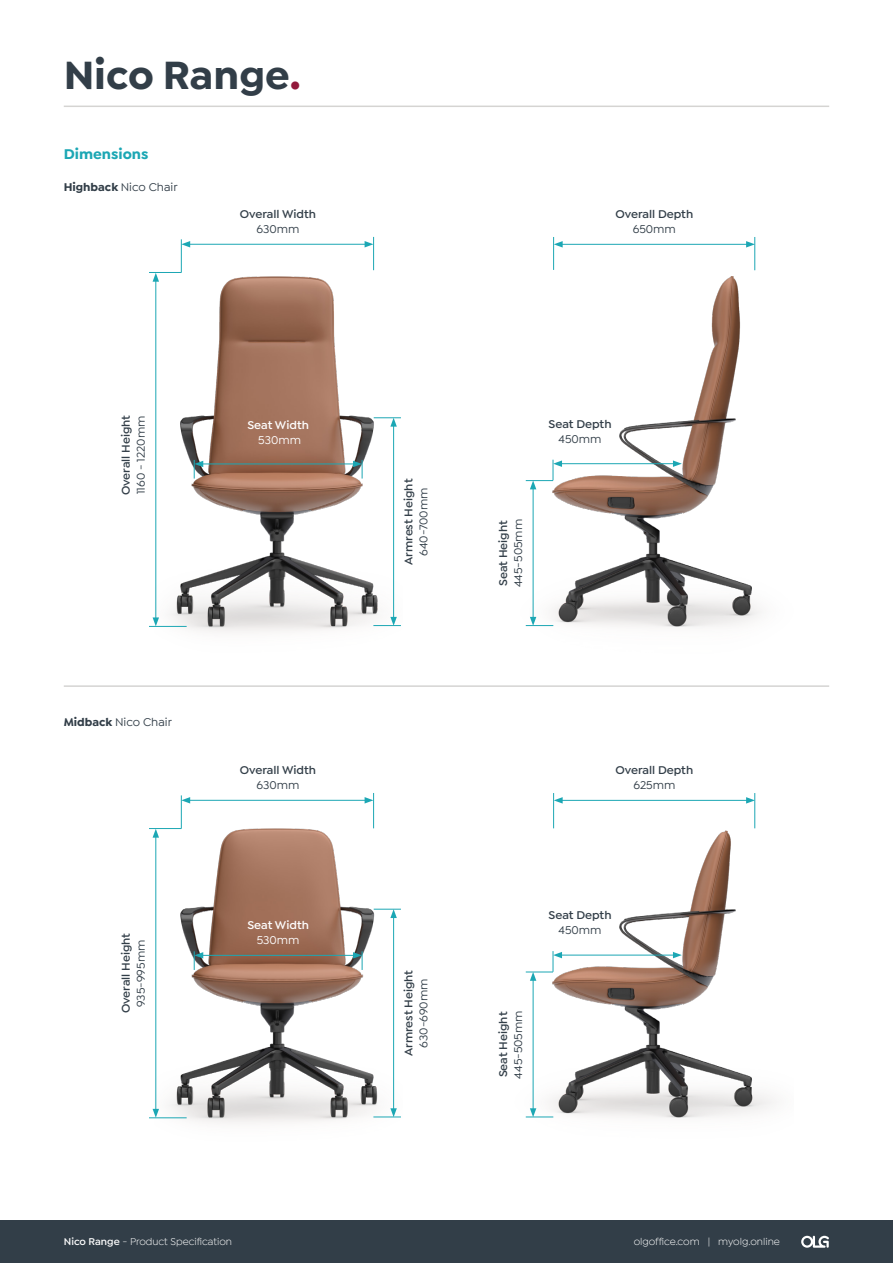
<style>
.page{position:relative;width:893px;height:1263px;background:#fff}
.page>*{position:absolute;margin:0;border:0;box-sizing:border-box;transform-origin:0 0}
.t1{font:700 42px "Isidora Sans";color:#323e48}
.t2{font:700 15px "Isidora Sans";color:#1ca7b4}
.t3{font:600 12px/15px "Isidora Sans";color:#323e48;text-align:center}
.t4{font:500 12px "Isidora Sans";color:#323e48}
.t5{font:600 12px/15px "Isidora Sans";color:#fff;text-align:center}
.t6{font:10.5px "Isidora Sans";color:#fff}
.s1{color:#93193b}
.s2{font-weight:700}
.s3{font-weight:500}
.s4{font-weight:600}
</style>
<div class="page">
<hr style="left:64px;top:106px;width:765px;height:1px;background:#d5d4d2">
<hr style="left:64px;top:685px;width:765px;height:2px;background:#d5d4d2">
<img style="left:156px;top:276px;width:245px;height:357px">
<img style="left:525px;top:276px;width:236px;height:351px">
<img style="left:154px;top:828px;width:247px;height:295px">
<img style="left:525px;top:828px;width:250px;height:290px">
<hr style="left:188px;top:244px;width:179px;height:1px;background:#1ca7b4">
<svg style="left:365px;top:241px;width:8px;height:6px"></svg>
<svg style="left:182px;top:241px;width:8px;height:6px"></svg>
<hr style="left:181px;top:239px;width:1px;height:33px;background:#1ca7b4">
<hr style="left:155px;top:279px;width:1px;height:341px;background:#1ca7b4">
<svg style="left:153px;top:273px;width:6px;height:9px"></svg>
<svg style="left:153px;top:617px;width:6px;height:9px"></svg>
<hr style="left:149px;top:272px;width:33px;height:1px;background:#1ca7b4">
<hr style="left:149px;top:626px;width:38px;height:1px;background:#1ca7b4">
<hr style="left:201px;top:464px;width:154px;height:1px;background:#1ca7b4">
<svg style="left:353px;top:460px;width:10px;height:18px"></svg>
<svg style="left:194px;top:460px;width:9px;height:18px"></svg>
<hr style="left:373px;top:237px;width:1px;height:33px;background:#1ca7b4">
<hr style="left:560px;top:244px;width:188px;height:1px;background:#1ca7b4">
<svg style="left:746px;top:241px;width:8px;height:7px"></svg>
<svg style="left:554px;top:241px;width:9px;height:7px"></svg>
<hr style="left:553px;top:237px;width:1px;height:33px;background:#1ca7b4">
<hr style="left:754px;top:237px;width:1px;height:33px;background:#1ca7b4">
<hr style="left:533px;top:487px;width:1px;height:132px;background:#1ca7b4">
<svg style="left:526px;top:617px;width:27px;height:9px"></svg>
<hr style="left:560px;top:463px;width:115px;height:1px;background:#1ca7b4">
<svg style="left:673px;top:460px;width:9px;height:7px"></svg>
<svg style="left:526px;top:460px;width:36px;height:29px"></svg>
<hr style="left:393px;top:424px;width:1px;height:195px;background:#1ca7b4">
<svg style="left:374px;top:417px;width:27px;height:10px"></svg>
<svg style="left:373px;top:617px;width:28px;height:9px"></svg>
<hr style="left:188px;top:800px;width:179px;height:1px;background:#1ca7b4">
<svg style="left:365px;top:797px;width:8px;height:6px"></svg>
<svg style="left:182px;top:797px;width:8px;height:6px"></svg>
<hr style="left:181px;top:795px;width:1px;height:33px;background:#1ca7b4">
<hr style="left:155px;top:835px;width:1px;height:276px;background:#1ca7b4">
<svg style="left:153px;top:829px;width:6px;height:9px"></svg>
<svg style="left:153px;top:1109px;width:6px;height:8px"></svg>
<hr style="left:149px;top:828px;width:33px;height:1px;background:#1ca7b4">
<hr style="left:149px;top:1117px;width:38px;height:1px;background:#1ca7b4">
<hr style="left:201px;top:955px;width:154px;height:1px;background:#1ca7b4">
<svg style="left:353px;top:951px;width:10px;height:19px"></svg>
<svg style="left:194px;top:951px;width:9px;height:19px"></svg>
<hr style="left:373px;top:793px;width:1px;height:35px;background:#1ca7b4">
<hr style="left:560px;top:800px;width:188px;height:1px;background:#1ca7b4">
<svg style="left:746px;top:797px;width:8px;height:6px"></svg>
<svg style="left:554px;top:797px;width:9px;height:6px"></svg>
<hr style="left:553px;top:793px;width:1px;height:35px;background:#1ca7b4">
<hr style="left:754px;top:793px;width:1px;height:35px;background:#1ca7b4">
<hr style="left:533px;top:978px;width:1px;height:133px;background:#1ca7b4">
<svg style="left:526px;top:1108px;width:27px;height:10px"></svg>
<hr style="left:560px;top:955px;width:115px;height:1px;background:#1ca7b4">
<svg style="left:673px;top:952px;width:9px;height:6px"></svg>
<svg style="left:526px;top:951px;width:36px;height:30px"></svg>
<hr style="left:393px;top:915px;width:1px;height:196px;background:#1ca7b4">
<svg style="left:374px;top:909px;width:27px;height:9px"></svg>
<svg style="left:373px;top:1108px;width:28px;height:10px"></svg>
<div style="left:0;top:1220px;width:893px;height:43px;background:#323e48"></div>
<svg style="left:801px;top:1236px;width:28px;height:12px"></svg>
<h1 class="t1" style="left:64px;top:49px;width:238px">Nico Range<span class="s1">.</span></h1>
<p class="t2" style="left:64px;top:145px;width:86px">Dimensions</p>
<p class="t4" style="left:64px;top:180px;width:115px"><span class="s2">Highback</span> Nico Chair</p>
<p class="t3" style="left:240px;top:207px;width:78px">Overall Width<br><span class="s3">630mm</span></p>
<p class="t3" style="left:615px;top:207px;width:79px">Overall Depth<br><span class="s3">650mm</span></p>
<p class="t3" style="left:118px;top:495px;width:82px;text-align:left;rotate:-90deg">Overall Height<br><span class="s3">1160 - 1220mm</span></p>
<p class="t3" style="left:549px;top:416px;width:64px">Seat Depth<br><span class="s3">450mm</span></p>
<p class="t3" style="left:496px;top:587px;width:70px;text-align:left;rotate:-90deg">Seat Height<br><span class="s3">445-505mm</span></p>
<p class="t5" style="left:247px;top:417px;width:63px">Seat Width<br><span class="s3">530mm</span></p>
<p class="t3" style="left:401px;top:565px;width:88px;rotate:-90deg">Armrest Height<br><span class="s3">640-700mm</span></p>
<p class="t4" style="left:64px;top:716px;width:110px"><span class="s2">Midback</span> Nico Chair</p>
<p class="t3" style="left:118px;top:1013px;width:82px;rotate:-90deg">Overall Height<br><span class="s3">935-995mm</span></p>
<p class="t3" style="left:240px;top:763px;width:78px">Overall Width<br><span class="s3">630mm</span></p>
<p class="t3" style="left:615px;top:763px;width:79px">Overall Depth<br><span class="s3">625mm</span></p>
<p class="t5" style="left:247px;top:918px;width:63px">Seat Width<br><span class="s3">530mm</span></p>
<p class="t3" style="left:401px;top:1056px;width:88px;rotate:-90deg">Armrest Height<br><span class="s3">630-690mm</span></p>
<p class="t3" style="left:549px;top:908px;width:64px">Seat Depth<br><span class="s3">450mm</span></p>
<p class="t3" style="left:496px;top:1079px;width:70px;text-align:left;rotate:-90deg">Seat Height<br><span class="s3">445-505mm</span></p>
<p class="t6" style="left:64px;top:1236px;width:170px"><span class="s4">Nico Range</span> - Product Specification</p>
<p class="t6" style="left:634px;top:1236px;width:148px">olgoffice.com | myolg.online</p>
</div>
